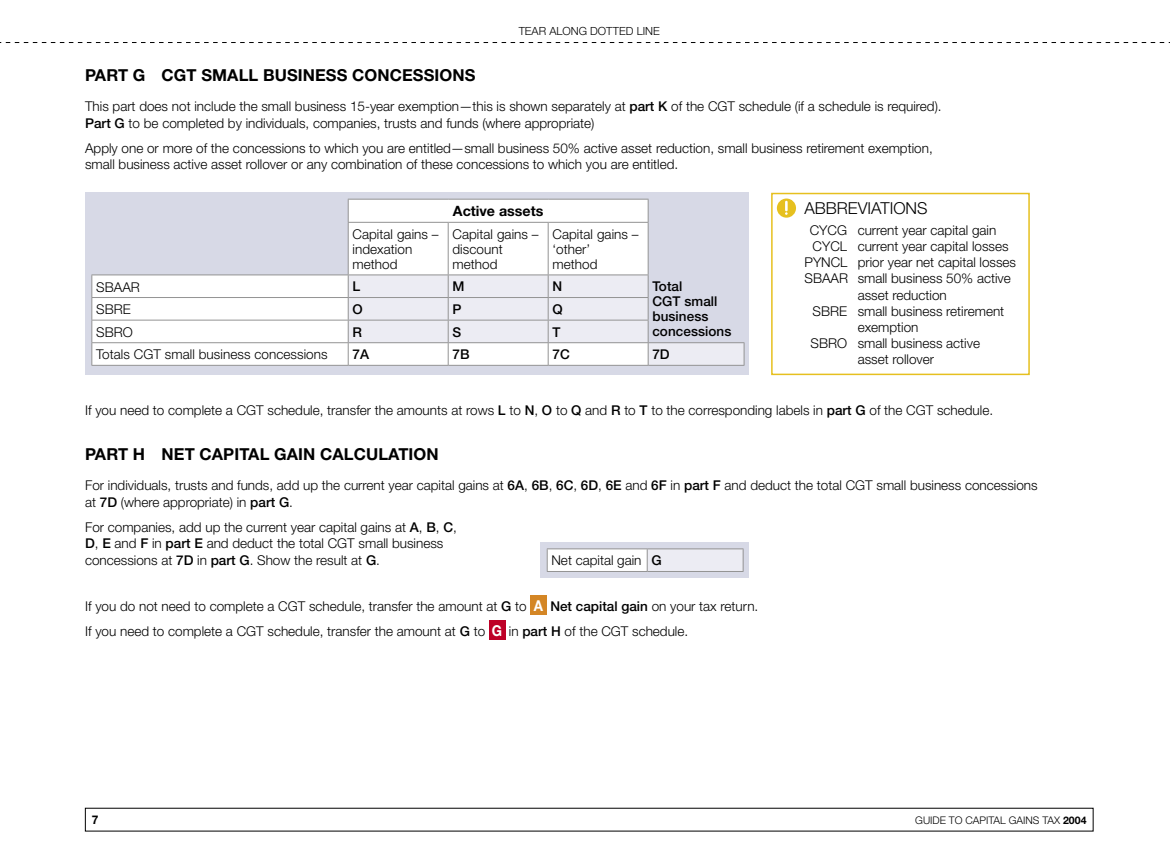
<style>
.page{position:relative;width:1170px;height:859px;background:#fff}
.page>*{position:absolute;margin:0;border:0;box-sizing:border-box;transform-origin:0 0}
.t1{font:700 16.5px "Helvetica Neue";letter-spacing:.005em;color:#000}
.t2{font:300 16.5px "Helvetica Neue";color:#000}
.t3{font:700 14.25px "Helvetica Neue";color:#000}
.t4{font:300 13.5px/15px "Helvetica Neue";color:#000}
.t5{font:500 13.5px/15px "Helvetica Neue";letter-spacing:.005em;color:#000}
.t6{font:700 12px "Helvetica Neue";color:#000}
.t7{font:300 11.25px "Helvetica Neue";color:#000}
.t8{font:300 10.5px "Helvetica Neue";color:#000}
.s1{font-weight:500}
.s2{font-weight:700;font-size:15px;color:#fff}
.s3{font-weight:700}
</style>
<div class="page">
<svg style="left:0;top:42px;width:1169px;height:1px"></svg>
<div style="left:85px;top:192px;width:664px;height:183px;background:#d7d9e6"></div>
<svg style="left:92px;top:199px;width:555px;height:166px;fill:#fff"></svg>
<hr style="left:348px;top:199px;width:100px;height:1px;background:#939393">
<svg style="left:348px;top:200px;width:1px;height:22px"></svg>
<hr style="left:448px;top:199px;width:100px;height:1px;background:#939393">
<hr style="left:548px;top:199px;width:100px;height:1px;background:#939393">
<svg style="left:647px;top:200px;width:1px;height:22px"></svg>
<hr style="left:348px;top:222px;width:100px;height:1px;background:#939393">
<hr style="left:348px;top:223px;width:1px;height:52px;background:#939393">
<hr style="left:448px;top:222px;width:100px;height:1px;background:#939393">
<hr style="left:448px;top:223px;width:1px;height:52px;background:#939393">
<hr style="left:548px;top:222px;width:100px;height:1px;background:#939393">
<hr style="left:547px;top:223px;width:1px;height:52px;background:#939393">
<hr style="left:647px;top:223px;width:1px;height:52px;background:#939393">
<hr style="left:91px;top:275px;width:257px;height:1px;background:#939393">
<hr style="left:91px;top:297px;width:257px;height:1px;background:#939393">
<hr style="left:91px;top:365px;width:257px;height:1px;background:#939393">
<hr style="left:348px;top:365px;width:100px;height:1px;background:#939393">
<hr style="left:448px;top:365px;width:100px;height:1px;background:#939393">
<hr style="left:548px;top:365px;width:100px;height:1px;background:#939393">
<hr style="left:648px;top:365px;width:96px;height:1px;background:#939393">
<hr style="left:91px;top:320px;width:257px;height:1px;background:#939393">
<svg style="left:91px;top:275px;width:1px;height:90px"></svg>
<svg style="left:348px;top:275px;width:396px;height:90px"></svg>
<hr style="left:91px;top:342px;width:257px;height:1px;background:#939393">
<hr style="left:348px;top:342px;width:100px;height:1px;background:#939393">
<hr style="left:448px;top:342px;width:100px;height:1px;background:#939393">
<hr style="left:548px;top:342px;width:100px;height:1px;background:#939393">
<div style="left:540px;top:542px;width:208px;height:36px;background:#d7d9e6"></div>
<div style="left:547px;top:549px;width:100px;height:22px;background:#fff"></div>
<div style="left:647px;top:549px;width:96px;height:22px;background:#ececf3"></div>
<hr style="left:547px;top:548px;width:100px;height:1px;background:#939393">
<svg style="left:547px;top:549px;width:1px;height:22px"></svg>
<hr style="left:647px;top:548px;width:96px;height:1px;background:#939393">
<svg style="left:646px;top:549px;width:1px;height:22px"></svg>
<svg style="left:742px;top:549px;width:1px;height:22px"></svg>
<hr style="left:547px;top:571px;width:100px;height:1px;background:#939393">
<hr style="left:647px;top:571px;width:96px;height:1px;background:#939393">
<div style="left:530px;top:596px;width:16px;height:19px;background:#d48625"></div>
<div style="left:489px;top:621px;width:16px;height:19px;background:#be0027"></div>
<svg style="left:776px;top:199px;width:20px;height:19px"></svg>
<div style="left:771px;top:193px;width:258px;height:182px;border:2px solid #e6c01f"></div>
<p class="t7" style="left:518px;top:25px;width:143px">TEAR ALONG DOTTED LINE</p>
<p class="t1" style="left:85px;top:65px;width:392px">PART G CGT SMALL BUSINESS CONCESSIONS</p>
<p class="t4" style="left:85px;top:98px;width:858px;line-height:16.5px">This part does not include the small business 15-year exemption—this is shown separately at <span class="s1">part K</span> of the CGT schedule (if a schedule is required).<br><span class="s1">Part G</span> to be completed by individuals, companies, trusts and funds (where appropriate)</p>
<p class="t4" style="left:85px;top:140px;width:849px;line-height:16.5px">Apply one or more of the concessions to which you are entitled—small business 50% active asset reduction, small business retirement exemption, small business active asset rollover or any combination of these concessions to which you are entitled.</p>
<p class="t3" style="left:453px;top:202px;width:92px">Active assets</p>
<p class="t4" style="left:352px;top:226px;width:88px">Capital gains – indexation method</p>
<p class="t4" style="left:452px;top:226px;width:88px">Capital gains – discount method</p>
<p class="t4" style="left:552px;top:226px;width:88px">Capital gains – ‘other’ method</p>
<p class="t4" style="left:96px;top:279px;width:45px">SBAAR</p>
<p class="t5" style="left:352px;top:279px;width:9px">L</p>
<p class="t5" style="left:452px;top:279px;width:14px">M</p>
<p class="t5" style="left:552px;top:279px;width:11px">N</p>
<p class="t5" style="left:652px;top:279px;width:80px">Total<br>CGT small business concessions</p>
<p class="t2" style="left:804px;top:198px;width:124px">ABBREVIATIONS</p>
<p class="t4" style="left:809px;top:222px;width:188px">CYCG current year capital gain</p>
<p class="t4" style="left:812px;top:238px;width:197px">CYCL current year capital losses</p>
<p class="t4" style="left:804px;top:255px;width:213px">PYNCL prior year net capital losses</p>
<p class="t4" style="left:804px;top:271px;width:208px">SBAAR small business 50% active</p>
<p class="t4" style="left:857px;top:287px;width:91px">asset reduction</p>
<p class="t4" style="left:812px;top:303px;width:193px">SBRE small business retirement</p>
<p class="t4" style="left:857px;top:319px;width:62px">exemption</p>
<p class="t4" style="left:810px;top:336px;width:171px">SBRO small business active</p>
<p class="t4" style="left:857px;top:352px;width:78px">asset rollover</p>
<p class="t4" style="left:96px;top:302px;width:36px">SBRE</p>
<p class="t5" style="left:352px;top:302px;width:12px">O</p>
<p class="t5" style="left:452px;top:302px;width:11px">P</p>
<p class="t5" style="left:552px;top:302px;width:12px">Q</p>
<p class="t4" style="left:96px;top:324px;width:38px">SBRO</p>
<p class="t5" style="left:352px;top:324px;width:11px">R</p>
<p class="t5" style="left:452px;top:324px;width:10px">S</p>
<p class="t5" style="left:552px;top:324px;width:10px">T</p>
<p class="t4" style="left:96px;top:347px;width:233px">Totals CGT small business concessions</p>
<p class="t5" style="left:352px;top:347px;width:18px">7A</p>
<p class="t5" style="left:452px;top:347px;width:19px">7B</p>
<p class="t5" style="left:552px;top:347px;width:19px">7C</p>
<p class="t5" style="left:652px;top:347px;width:19px">7D</p>
<p class="t4" style="left:85px;top:402px;width:909px">If you need to complete a CGT schedule, transfer the amounts at rows <span class="s1">L</span> to <span class="s1">N</span>, <span class="s1">O</span> to <span class="s1">Q</span> and <span class="s1">R</span> to <span class="s1">T</span> to the corresponding labels in <span class="s1">part G</span> of the CGT schedule.</p>
<p class="t1" style="left:85px;top:444px;width:355px">PART H NET CAPITAL GAIN CALCULATION</p>
<p class="t4" style="left:85px;top:477px;width:953px;line-height:16.5px">For individuals, trusts and funds, add up the current year capital gains at <span class="s1">6A</span>, <span class="s1">6B</span>, <span class="s1">6C</span>, <span class="s1">6D</span>, <span class="s1">6E</span> and <span class="s1">6F</span> in <span class="s1">part F</span> and deduct the total CGT small business concessions at <span class="s1">7D</span> (where appropriate) in <span class="s1">part G</span>.</p>
<p class="t4" style="left:85px;top:519px;width:373px;line-height:16.5px">For companies, add up the current year capital gains at <span class="s1">A</span>, <span class="s1">B</span>, <span class="s1">C</span>,<br><span class="s1">D</span>, <span class="s1">E</span> and <span class="s1">F</span> in <span class="s1">part E</span> and deduct the total CGT small business concessions at <span class="s1">7D</span> in <span class="s1">part G</span>. Show the result at <span class="s1">G</span>.</p>
<p class="t4" style="left:551px;top:553px;width:112px">Net capital gain <span class="s1">G</span></p>
<p class="t4" style="left:85px;top:594px;width:674px;line-height:25px">If you do not need to complete a CGT schedule, transfer the amount at <span class="s1">G</span> to <span class="s2">A</span> <span class="s1">Net capital gain</span> on your tax return.<br>If you need to complete a CGT schedule, transfer the amount at <span class="s1">G</span> to <span class="s2">G</span> in <span class="s1">part H</span> of the CGT schedule.</p>
<p class="t6" style="left:92px;top:812px;width:8px">7</p>
<p class="t8" style="left:915px;top:814px;width:173px">GUIDE TO CAPITAL GAINS TAX <span class="s3">2004</span></p>
</div>
